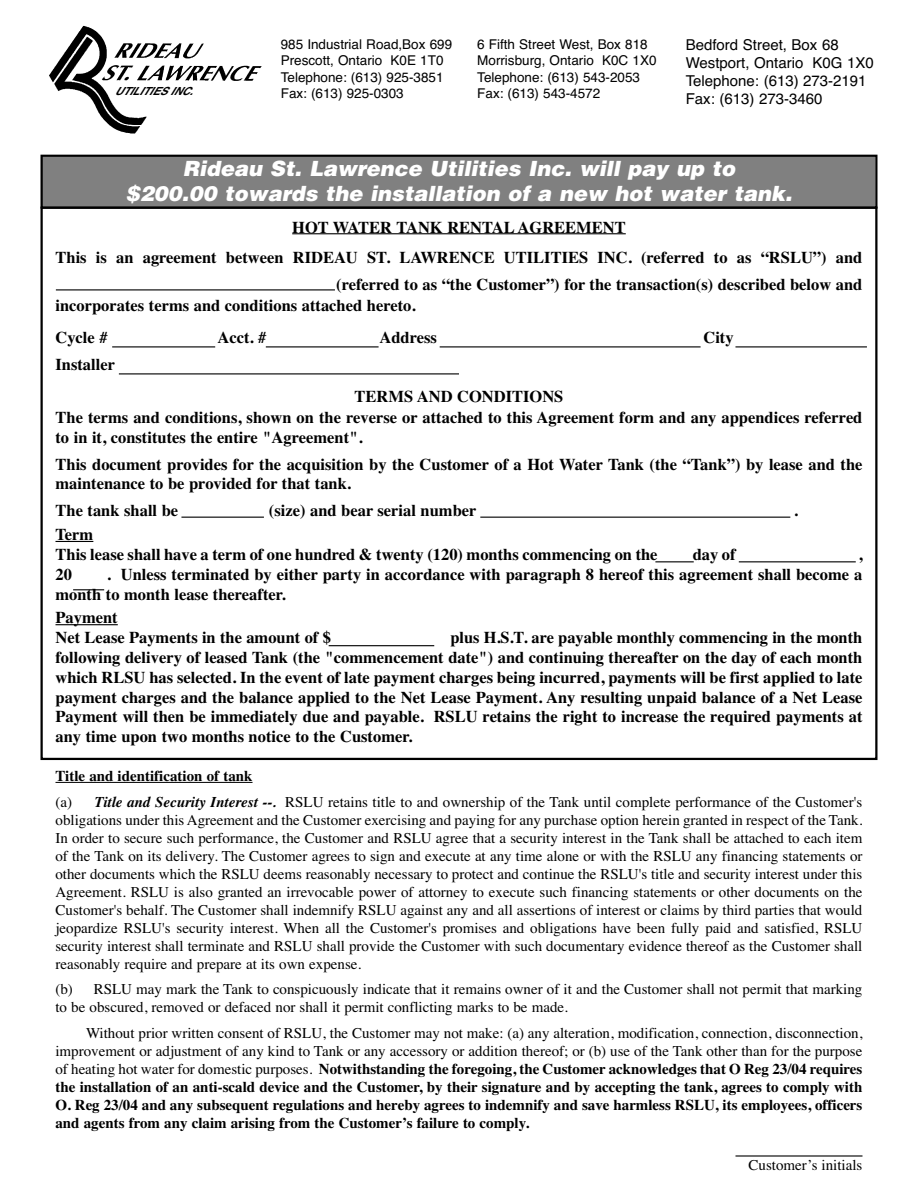
<style>
.page{position:relative;width:918px;height:1188px;background:#fff}
.page>*{position:absolute;margin:0;border:0;box-sizing:border-box;transform-origin:0 0}
.t1{font:italic 900 21px/25.2px "Helvetica";color:#fff;text-align:center}
.t2{font:700 16.5px/19.8px "Times";color:#000}
.t3{font:15px/18px "Times";color:#000}
.t4{font:700 15px/18px "Times";color:#000;text-align:justify}
.t5{font:15px/18px "Helvetica";color:#000}
.t6{font:13.5px/16.2px "Helvetica";color:#000}
.t7{font:italic 700 11.1px "Helvetica";color:#000}
.s1{font-weight:700}
.s2{font-weight:700;font-style:italic}
.s3{font-weight:400}
</style>
<div class="page">
<div style="left:43px;top:157px;width:832px;height:49px;background:#808080"></div>
<div style="left:40px;top:155px;width:838px;height:54px;border:2px solid #000"></div>
<img style="left:175px;top:43px;width:87px;height:38px">
<img style="left:49px;top:25px;width:126px;height:109px">
<hr style="left:292px;top:233px;width:334px;height:1px;background:#000">
<hr style="left:56px;top:541px;width:37px;height:1px;background:#000">
<hr style="left:56px;top:624px;width:62px;height:1px;background:#000">
<hr style="left:56px;top:782px;width:197px;height:1px;background:#000">
<hr style="left:735px;top:1155px;width:127px;height:2px;background:#000">
<hr style="left:56px;top:289px;width:279px;height:1px;background:#000">
<hr style="left:119px;top:373px;width:340px;height:1px;background:#000">
<hr style="left:112px;top:346px;width:103px;height:1px;background:#000">
<hr style="left:266px;top:346px;width:113px;height:1px;background:#000">
<hr style="left:440px;top:346px;width:261px;height:1px;background:#000">
<hr style="left:735px;top:346px;width:132px;height:1px;background:#000">
<hr style="left:181px;top:517px;width:83px;height:1px;background:#000">
<hr style="left:480px;top:517px;width:310px;height:1px;background:#000">
<hr style="left:655px;top:561px;width:39px;height:1px;background:#000">
<hr style="left:329px;top:645px;width:105px;height:1px;background:#000">
<hr style="left:73px;top:589px;width:31px;height:1px;background:#000">
<hr style="left:739px;top:561px;width:117px;height:1px;background:#000">
<p class="t7" style="left:114px;top:85px;width:87px">UTILITIES INC.</p>
<p class="t6" style="left:281px;top:36px;width:173px">985 Industrial Road,Box 699<br>Prescott, Ontario K0E 1T0<br>Telephone: (613) 925-3851<br>Fax: (613) 925-0303</p>
<p class="t6" style="left:477px;top:36px;width:181px">6 Fifth Street West, Box 818<br>Morrisburg, Ontario K0C 1X0<br>Telephone: (613) 543-2053<br>Fax: (613) 543-4572</p>
<p class="t5" style="left:686px;top:36px;width:190px">Bedford Street, Box 68<br>Westport, Ontario K0G 1X0<br>Telephone: (613) 273-2191<br>Fax: (613) 273-3460</p>
<h1 class="t1" style="left:126px;top:156px;width:668px">Rideau St. Lawrence Utilities Inc. will pay up to<br>$200.00 towards the installation of a new hot water tank.</h1>
<p class="t2" style="left:56px;top:212px;width:809px;line-height:30px;text-align:center">HOT WATER TANK RENTAL AGREEMENT<br>This is an agreement between RIDEAU ST. LAWRENCE UTILITIES INC. (referred to as “RSLU”) and</p>
<p class="t2" style="left:56px;top:273px;width:808px;line-height:21px;text-indent:281px">(referred to as “the Customer”) for the transaction(s) described below and incorporates terms and conditions attached hereto.</p>
<p class="t2" style="left:56px;top:328px;width:54px">Cycle #</p>
<p class="t2" style="left:218px;top:328px;width:50px">Acct. #</p>
<p class="t2" style="left:380px;top:328px;width:59px">Address</p>
<p class="t2" style="left:704px;top:328px;width:32px">City</p>
<p class="t2" style="left:56px;top:355px;width:61px">Installer</p>
<p class="t2" style="left:56px;top:386px;width:809px;line-height:20.4px;text-indent:299px">TERMS AND CONDITIONS<br>The terms and conditions, shown on the reverse or attached to this Agreement form and any appendices referred to in it, constitutes the entire "Agreement".</p>
<p class="t2" style="left:56px;top:454px;width:809px">This document provides for the acquisition by the Customer of a Hot Water Tank (the “Tank”) by lease and the maintenance to be provided for that tank.</p>
<p class="t2" style="left:56px;top:501px;width:124px">The tank shall be</p>
<p class="t2" style="left:269px;top:501px;width:209px">(size) and bear serial number</p>
<p class="t2" style="left:794px;top:501px;width:6px">.</p>
<p class="t2" style="left:56px;top:525px;width:604px">Term<br>This lease shall have a term of one hundred &amp; twenty (120) months commencing on the</p>
<p class="t2" style="left:693px;top:544px;width:44px">day of</p>
<p class="t2" style="left:858px;top:544px;width:6px">,</p>
<p class="t2" style="left:56px;top:564px;width:808px;text-indent:51px">. Unless terminated by either party in accordance with paragraph 8 hereof this agreement shall become a month to month lease thereafter.</p>
<p class="t2" style="left:56px;top:608px;width:277px">Payment<br>Net Lease Payments in the amount of $</p>
<p class="t2" style="left:55px;top:564px;width:18px">20</p>
<p class="t2" style="left:55px;top:628px;width:809px;text-align:justify;text-indent:395px">plus H.S.T. are payable monthly commencing in the month following delivery of leased Tank (the "commencement date") and continuing thereafter on the day of each month which RLSU has selected. In the event of late payment charges being incurred, payments will be first applied to late payment charges and the balance applied to the Net Lease Payment. Any resulting unpaid balance of a Net Lease Payment will then be immediately due and payable. RSLU retains the right to increase the required payments at any time upon two months notice to the Customer.</p>
<p class="t3" style="left:56px;top:763px;width:809px;line-height:25.5px"><span class="s1">Title and identification of tank<br></span>(a) <span class="s2">Title and Security Interest --.</span> RSLU retains title to and ownership of the Tank until complete performance of the Customer's</p>
<p class="t3" style="left:55px;top:811px;width:809px;text-align:justify">obligations under this Agreement and the Customer exercising and paying for any purchase option herein granted in respect of the Tank.<br>In order to secure such performance, the Customer and RSLU agree that a security interest in the Tank shall be attached to each item of the Tank on its delivery. The Customer agrees to sign and execute at any time alone or with the RSLU any financing statements or other documents which the RSLU deems reasonably necessary to protect and continue the RSLU's title and security interest under this Agreement. RSLU is also granted an irrevocable power of attorney to execute such financing statements or other documents on the Customer's behalf. The Customer shall indemnify RSLU against any and all assertions of interest or claims by third parties that would jeopardize RSLU's security interest. When all the Customer's promises and obligations have been fully paid and satisfied, RSLU security interest shall terminate and RSLU shall provide the Customer with such documentary evidence thereof as the Customer shall reasonably require and prepare at its own expense.</p>
<p class="t3" style="left:55px;top:980px;width:809px">(b) RSLU may mark the Tank to conspicuously indicate that it remains owner of it and the Customer shall not permit that marking to be obscured, removed or defaced nor shall it permit conflicting marks to be made.</p>
<p class="t4" style="left:55px;top:1024px;width:809px;text-indent:31px"><span class="s3">Without prior written consent of RSLU, the Customer may not make: (a) any alteration, modification, connection, disconnection, improvement or adjustment of any kind to Tank or any accessory or addition thereof; or (b) use of the Tank other than for the purpose of heating hot water for domestic purposes.</span> Notwithstanding the foregoing, the Customer acknowledges that O Reg 23/04 requires the installation of an anti-scald device and the Customer, by their signature and by accepting the tank, agrees to comply with O. Reg 23/04 and any subsequent regulations and hereby agrees to indemnify and save harmless RSLU, its employees, officers and agents from any claim arising from the Customer’s failure to comply.</p>
<p class="t3" style="left:749px;top:1156px;width:115px">Customer’s initials</p>
</div>
